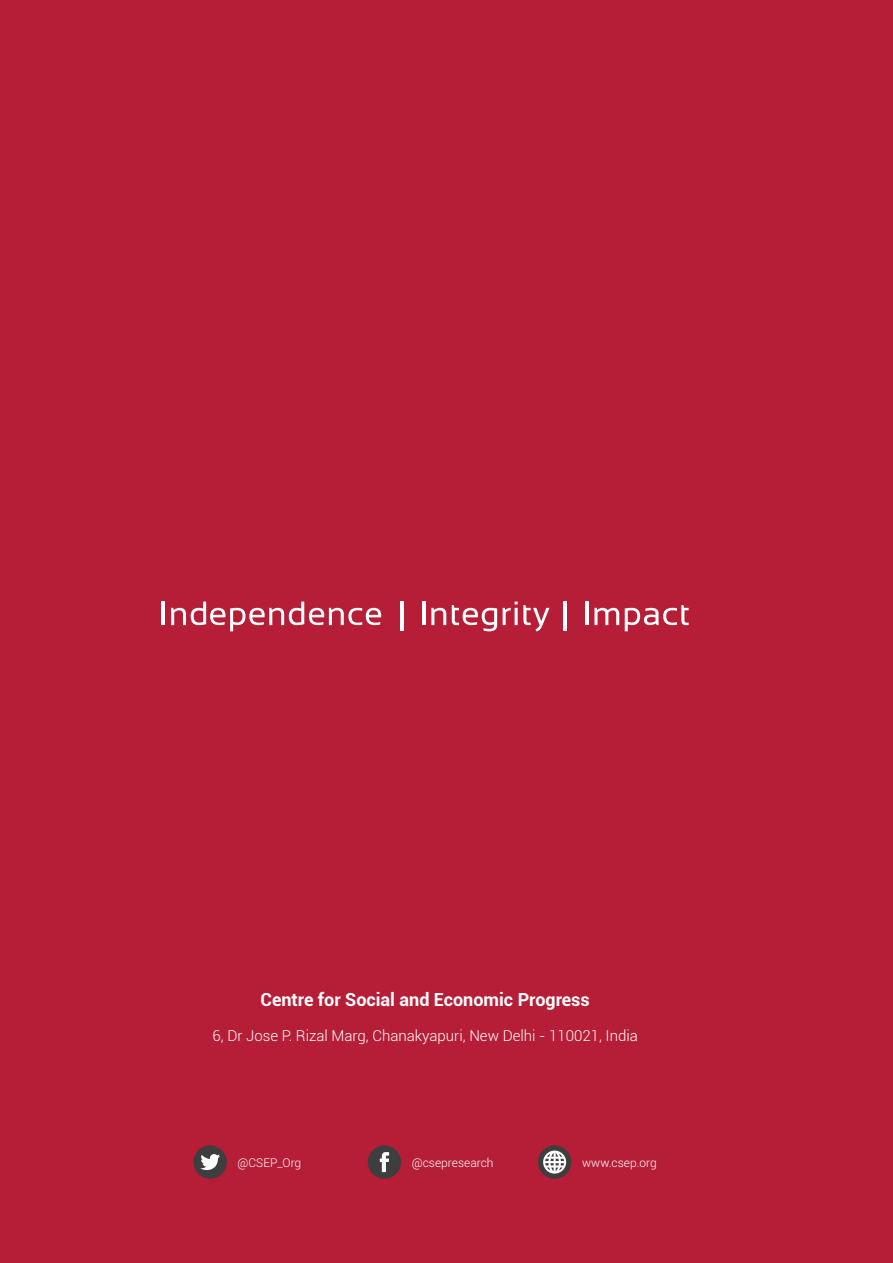
<style>
.page{position:relative;width:893px;height:1263px;background:#b61e37}
.page>*{position:absolute;margin:0;border:0;box-sizing:border-box;transform-origin:0 0}
.t1{font:700 18px "Roboto";color:#fff}
.t2{font:300 15px "Roboto";color:#fff}
.t3{font:300 12px "Roboto";color:#fff}
</style>
<div class="page">
<div style="left:193px;top:1145px;width:34px;height:34px;background:#3e3e3f;border-radius:50%"></div>
<svg style="left:200px;top:1154px;width:20px;height:17px"></svg>
<div style="left:368px;top:1145px;width:33px;height:34px;background:#3e3e3f;border-radius:50%"></div>
<svg style="left:380px;top:1152px;width:9px;height:20px"></svg>
<div style="left:538px;top:1145px;width:33px;height:34px;background:#3e3e3f;border-radius:50%"></div>
<svg style="left:543px;top:1150px;width:23px;height:23px"></svg>
<hr style="left:162px;top:602px;width:3px;height:23px;background:#fff">
<svg style="left:171px;top:602px;width:210px;height:29px"></svg>
<hr style="left:401px;top:602px;width:3px;height:29px;background:#fff">
<hr style="left:422px;top:602px;width:3px;height:23px;background:#fff">
<svg style="left:431px;top:608px;width:15px;height:17px"></svg>
<svg style="left:452px;top:605px;width:45px;height:26px"></svg>
<svg style="left:503px;top:602px;width:46px;height:29px"></svg>
<hr style="left:564px;top:602px;width:3px;height:29px;background:#fff">
<hr style="left:585px;top:602px;width:3px;height:23px;background:#fff">
<svg style="left:594px;top:608px;width:25px;height:17px"></svg>
<svg style="left:625px;top:605px;width:64px;height:26px"></svg>
<p class="t1" style="left:261px;top:987px;width:331px">Centre for Social and Economic Progress</p>
<p class="t2" style="left:213px;top:1025px;width:427px">6, Dr Jose P. Rizal Marg, Chanakyapuri, New Delhi - 110021, India</p>
<p class="t3" style="left:237px;top:1154px;width:65px">@CSEP_Org</p>
<p class="t3" style="left:412px;top:1154px;width:83px">@csepresearch</p>
<p class="t3" style="left:582px;top:1154px;width:76px">www.csep.org</p>
</div>
